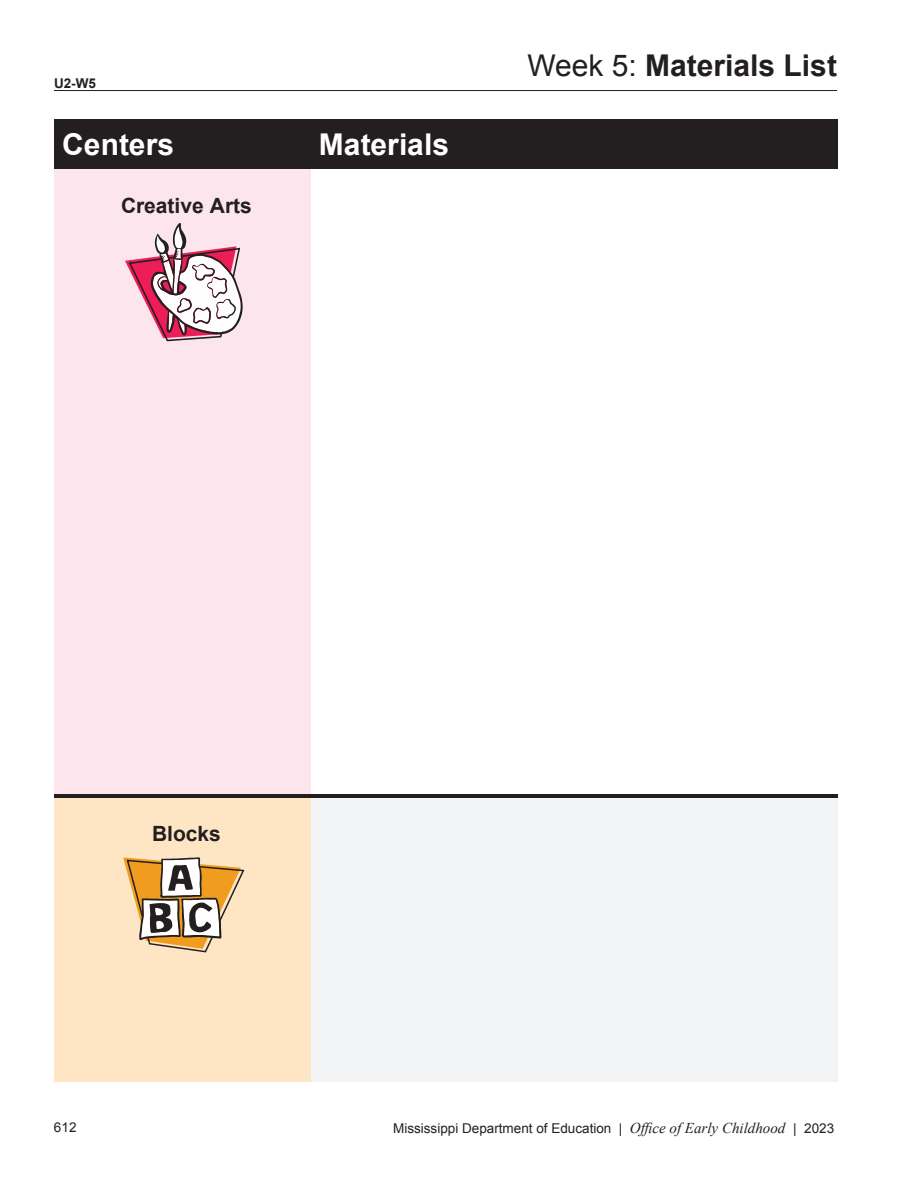
<style>
.page{position:relative;width:918px;height:1188px;background:#fff}
.page>*{position:absolute;margin:0;border:0;box-sizing:border-box;transform-origin:0 0}
.t1{font:700 39px "Arial";color:#231f20}
.t2{font:700 30px "Arial";color:#231f20}
.t3{font:700 30px "Arial";color:#fff}
.t4{font:700 21px "Arial";color:#231f20}
.t5{font:13.5px "Arial";color:#231f20}
.t6{font:700 13.5px "Arial";color:#231f20}
.s1{font-weight:400}
.s2{font-family:"Times New Roman";font-style:italic;font-size:15px}
</style>
<div class="page">
<hr style="left:54px;top:90px;width:783px;height:1px;background:#231f20">
<div style="left:55px;top:119px;width:256px;height:50px;background:#231f20"></div>
<div style="left:311px;top:119px;width:527px;height:50px;background:#231f20"></div>
<div style="left:55px;top:169px;width:256px;height:625px;background:#fce5ed"></div>
<div style="left:55px;top:798px;width:256px;height:284px;background:#fee6c5"></div>
<div style="left:311px;top:798px;width:527px;height:284px;background:#f2f3f4"></div>
<hr style="left:55px;top:794px;width:256px;height:4px;background:#231f20">
<svg style="left:311px;top:794px;width:4px;height:4px"></svg>
<hr style="left:315px;top:794px;width:523px;height:4px;background:#231f20">
<svg style="left:125px;top:224px;width:117px;height:117px"></svg>
<svg style="left:123px;top:858px;width:121px;height:95px"></svg>
<p class="t6" style="left:54px;top:74px;width:43px">U2-W5</p>
<h2 class="t3" style="left:62px;top:125px;width:113px">Centers</h2>
<h2 class="t3" style="left:319px;top:125px;width:132px">Materials</h2>
<h3 class="t4" style="left:121px;top:192px;width:132px">Creative Arts</h3>
<h1 class="t1" style="left:590px;top:33px;width:251px">Materials List</h1>
<h2 class="t2" style="left:527px;top:46px;width:311px"><span class="s1">Week 5:</span> Materials List</h2>
<h3 class="t4" style="left:152px;top:820px;width:70px">Blocks</h3>
<p class="t5" style="left:54px;top:1118px;width:24px">612</p>
<p class="t5" style="left:393px;top:1119px;width:443px">Mississippi Department of Education | <span class="s2">Office of Early Childhood</span> | 2023</p>
</div>
